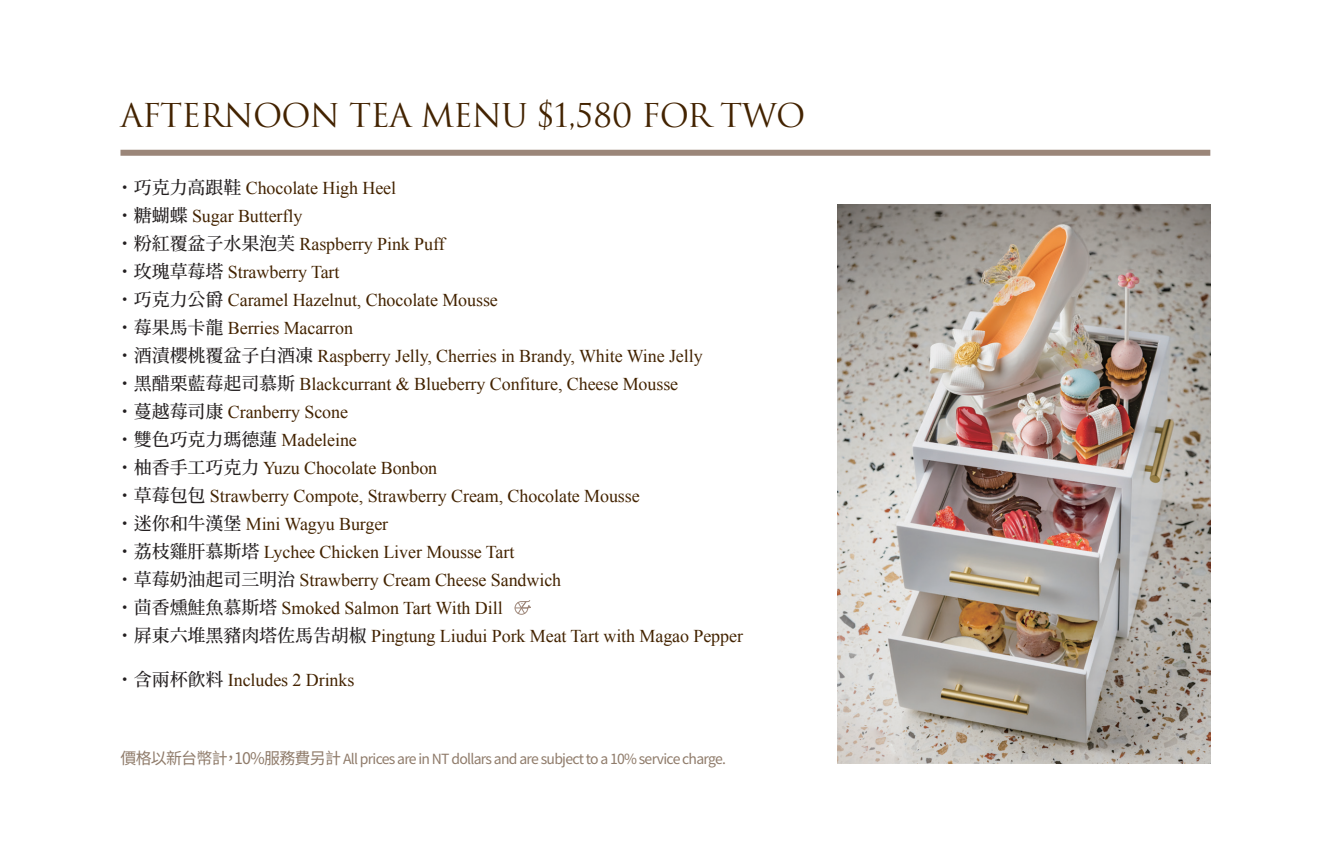
<style>
.page{position:relative;width:1330px;height:851px;background:#fff}
.page>*{position:absolute;margin:0;border:0;box-sizing:border-box;transform-origin:0 0}
.t1{font:32px "Trajan";letter-spacing:-.025em;color:#432301}
.t2{font:18px/28px "Times New Roman";letter-spacing:-.005em;color:#432301}
.t3{font:18px "Gen Yo Min TW Medium TTF";letter-spacing:-.005em;color:#231f20}
.t4{font:14px "Noto Sans CJ Ktc";letter-spacing:-.05em;color:#8f7b6a}
.s1{font-family:"Gen Yo Min TW Medium TTF";color:#231f20}
.s2{font-family:"Times New Roman";color:#432301}
.s3{font-size:16px}
</style>
<div class="page">
<div style="left:120px;top:150px;width:1090px;height:6px;background:#9b8679"></div>
<svg style="left:514px;top:600px;width:17px;height:15px"></svg>
<img style="left:838px;top:205px;width:372px;height:558px">
<h1 class="t1" style="left:120px;top:96px;width:686px">AFTERNOON TEA MENU $1,580 FOR TWO</h1>
<p class="t2" style="left:116px;top:173px;width:588px"><span class="s1">・ 巧克力高跟鞋</span> Chocolate High Heel<br><span class="s1">・ 糖蝴蝶</span> Sugar Butterfly<br><span class="s1">・ 粉紅覆盆子水果泡芙</span> Raspberry Pink Puff<br><span class="s1">・ 玫瑰草莓塔</span> Strawberry Tart<br><span class="s1">・ 巧克力公爵</span> Caramel Hazelnut, Chocolate Mousse<br><span class="s1">・ 莓果馬卡龍</span> Berries Macarron<br><span class="s1">・ 酒漬櫻桃覆盆子白酒凍</span> Raspberry Jelly, Cherries in Brandy, White Wine Jelly<span class="s1">・ 黑醋栗藍莓起司慕斯</span> Blackcurrant &amp; Blueberry Confiture, Cheese Mousse<br><span class="s1">・ 蔓越莓司康</span> Cranberry Scone</p>
<p class="t3" style="left:116px;top:429px;width:242px">・ 雙色巧克力瑪德蓮 <span class="s2">Madeleine</span></p>
<p class="t2" style="left:116px;top:453px;width:628px"><span class="s1">・ 柚香手工巧克力</span> Yuzu Chocolate Bonbon<br><span class="s1">・ 草莓包包</span> Strawberry Compote, Strawberry Cream, Chocolate Mousse<br><span class="s1">・ 迷你和牛漢堡</span> Mini Wagyu Burger<br><span class="s1">・ 荔枝雞肝慕斯塔</span> Lychee Chicken Liver Mousse Tart<br><span class="s1">・ 草莓奶油起司三明治</span> Strawberry Cream Cheese Sandwich<br><span class="s1">・ 茴香燻鮭魚慕斯塔</span> Smoked Salmon Tart With Dill<br><span class="s1">・ 屏東六堆黑豬肉塔佐馬吿胡椒</span> Pingtung Liudui Pork Meat Tart with Magao Pepper</p>
<p class="t2" style="left:116px;top:665px;width:240px"><span class="s1">・ 含兩杯飮料</span> Includes 2 Drinks</p>
<p class="t4" style="left:120px;top:750px;width:607px"><span class="s3">價格以新台幣計，10%服務費另計</span> All prices are in NT dollars and are subject to a 10% service charge.</p>
</div>
